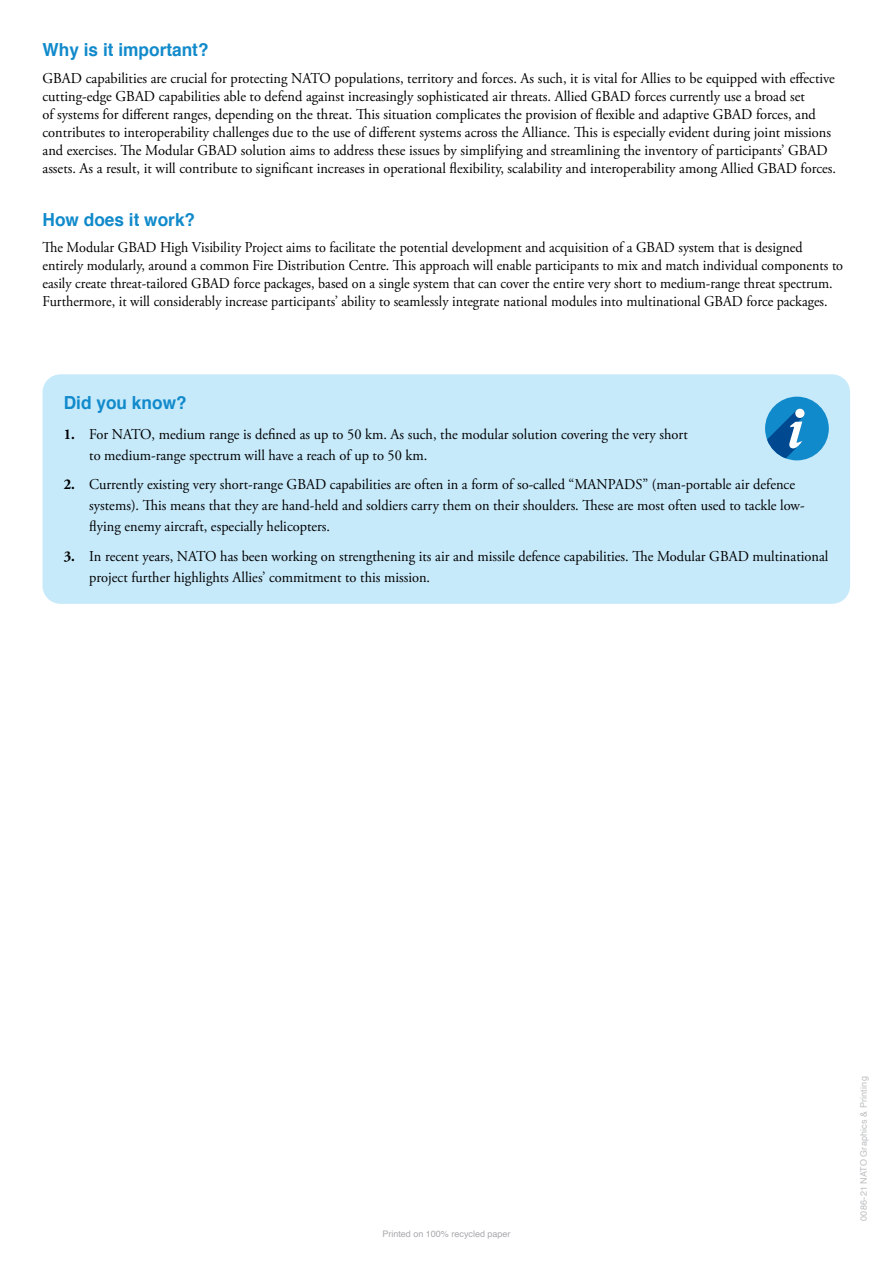
<style>
.page{position:relative;width:893px;height:1263px;background:#fff}
.page>*{position:absolute;margin:0;border:0;box-sizing:border-box;transform-origin:0 0}
.t1{font:700 18px "Helvetica";color:#118acb;scale:.96 1}
.t2{font:15px/18px "Adobe Garamond Pro";color:#000;scale:.96 1}
.t3{font:15px/18px "Adobe Garamond Pro";color:#000;scale:.94 1}
.t4{font:9px "Helvetica";letter-spacing:.02em;color:#bcbec0}
.t5{font:9px "Helvetica";color:#a7a9ac}
.s1{font-weight:700}
</style>
<div class="page">
<div style="left:43px;top:374px;width:807px;height:230px;background:#c7eafb;border-radius:18px"></div>
<div style="left:765px;top:397px;width:64px;height:63px;background:#118acb;border-radius:50%"></div>
<svg style="left:767px;top:409px;width:38px;height:49px"></svg>
<p class="t1" style="left:43px;top:35px;width:175px">Why is it important?</p>
<p class="t2" style="left:43px;top:69px;width:828px">GBAD capabilities are crucial for protecting NATO populations, territory and forces. As such, it is vital for Allies to be equipped with effective cutting-edge GBAD capabilities able to defend against increasingly sophisticated air threats. Allied GBAD forces currently use a broad set<br>of systems for different ranges, depending on the threat. This situation complicates the provision of flexible and adaptive GBAD forces, and contributes to interoperability challenges due to the use of different systems across the Alliance. This is especially evident during joint missions and exercises. The Modular GBAD solution aims to address these issues by simplifying and streamlining the inventory of participants’ GBAD assets. As a result, it will contribute to significant increases in operational flexibility, scalability and interoperability among Allied GBAD forces.</p>
<p class="t1" style="left:43px;top:205px;width:161px">How does it work?</p>
<p class="t3" style="left:43px;top:239px;width:853px">The Modular GBAD High Visibility Project aims to facilitate the potential development and acquisition of a GBAD system that is designed entirely modularly, around a common Fire Distribution Centre. This approach will enable participants to mix and match individual components to easily create threat-tailored GBAD force packages, based on a single system that can cover the entire very short to medium-range threat spectrum.<br>Furthermore, it will considerably increase participants’ ability to seamlessly integrate national modules into multinational GBAD force packages.</p>
<p class="t1" style="left:64px;top:388px;width:130px">Did you know?</p>
<p class="t2" style="left:89px;top:424px;width:625px;line-height:21px;text-indent:-26px"><span class="s1">1.</span> For NATO, medium range is defined as up to 50 km. As such, the modular solution covering the very short to medium-range spectrum will have a reach of up to 50 km.</p>
<p class="t2" style="left:89px;top:474px;width:747px;line-height:21px;text-indent:-26px"><span class="s1">2.</span> Currently existing very short-range GBAD capabilities are often in a form of so-called “MANPADS” (man-portable air defence systems). This means that they are hand-held and soldiers carry them on their shoulders. These are most often used to tackle low&shy;flying enemy aircraft, especially helicopters.</p>
<p class="t2" style="left:89px;top:546px;width:771px;line-height:21px;text-indent:-26px"><span class="s1">3.</span> In recent years, NATO has been working on strengthening its air and missile defence capabilities. The Modular GBAD multinational project further highlights Allies’ commitment to this mission.</p>
<p class="t5" style="left:382px;top:1227px;width:130px">Printed on 100% recycled paper</p>
<p class="t4" style="left:857px;top:1221px;width:146px;rotate:-90deg">0086-21 NATO Graphics &amp; Printing</p>
</div>
